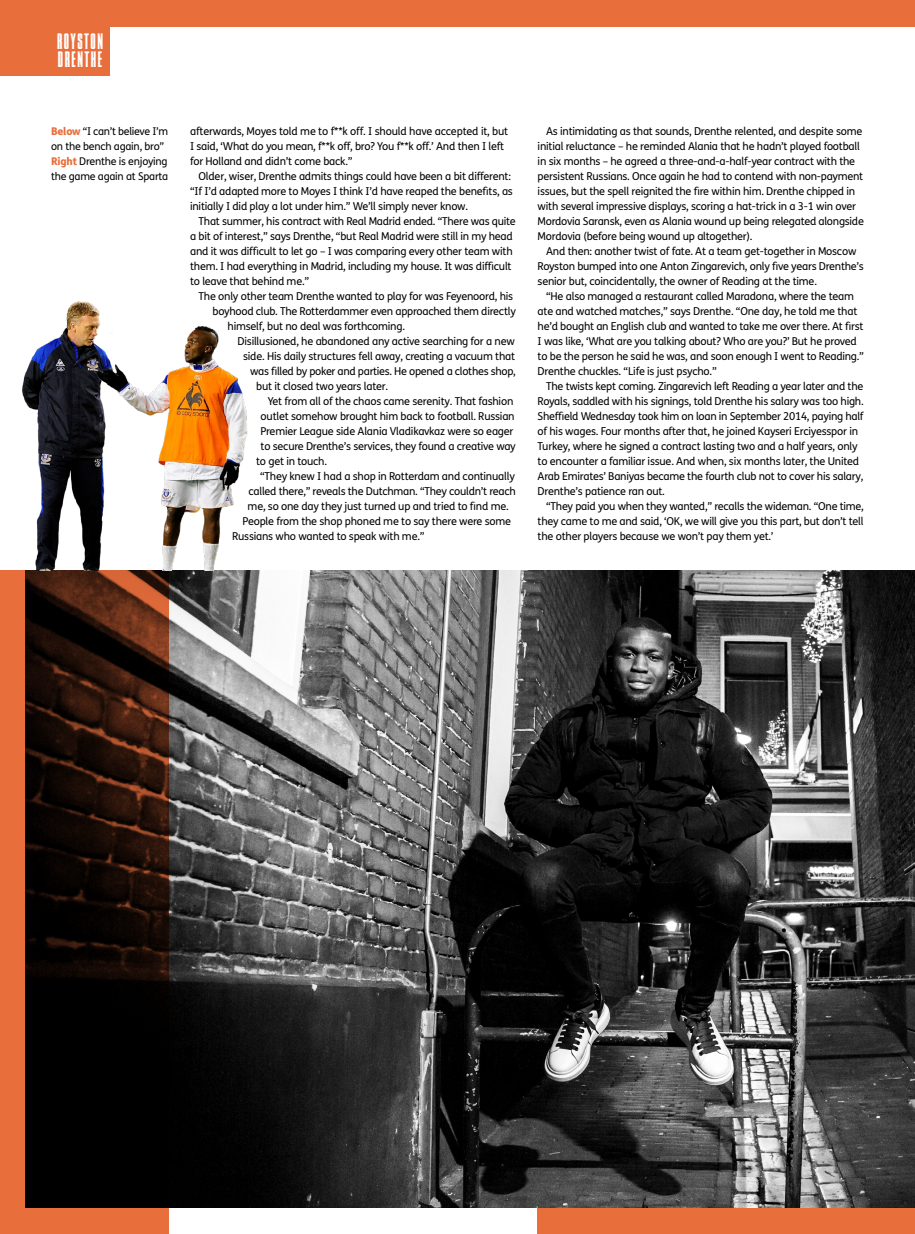
<style>
.page{position:relative;width:915px;height:1234px;background:#fff}
.page>*{position:absolute;margin:0;border:0;box-sizing:border-box;transform-origin:0 0}
.t1{font:21.3px/18.3px "TIMMONSNY";letter-spacing:.07em;color:#fff}
.t2{font:10.8px/15px "FS Me";letter-spacing:-.02em;color:#000}
.t3{font:10.65px/15px "FS Me";letter-spacing:-.02em;color:#000}
.s1{font-weight:800;color:#e86e3c}
</style>
<div class="page">
<div style="left:537px;top:1005px;width:377px;height:228px;background:#e86e3c"></div>
<img style="left:169px;top:570px;width:745px;height:637px">
<hr style="left:914px;top:120px;width:1px;height:345px;background:#dadada">
<div style="left:87px;top:0;width:827px;height:27px;background:#e86e3c"></div>
<div style="left:0;top:0;width:110px;height:75px;background:#e86e3c"></div>
<svg style="left:0;top:570px;width:169px;height:663px;background:#3e1d10"></svg>
<img style="left:22px;top:301px;width:226px;height:269px">
<h1 class="t1" style="left:57px;top:32px;width:47px">ROYSTON<br>DRENTHE</h1>
<p class="t3" style="left:51px;top:124px;width:119px"><span class="s1">Below</span> “I can’t believe I’m on the bench again, bro”<br><span class="s1">Right</span> Drenthe is enjoying the game again at Sparta</p>
<p class="t2" style="left:190px;top:124px;width:319px">afterwards, Moyes told me to f**k off. I should have accepted it, but<br>I said, ‘What do you mean, f**k off, bro? You f**k off.’ And then I left for Holland and didn’t come back.”</p>
<p class="t2" style="left:190px;top:168px;width:324px;text-indent:9px">Older, wiser, Drenthe admits things could have been a bit different: “If I’d adapted more to Moyes I think I’d have reaped the benefits, as initially I did play a lot under him.” We’ll simply never know.</p>
<p class="t2" style="left:190px;top:213px;width:327px;text-indent:9px">That summer, his contract with Real Madrid ended. “There was quite a bit of interest,” says Drenthe, “but Real Madrid were still in my head and it was difficult to let go – I was comparing every other team with them. I had everything in Madrid, including my house. It was difficult to leave that behind me.”</p>
<p class="t2" style="left:198px;top:288px;width:316px">The only other team Drenthe wanted to play for was Feyenoord, his</p>
<p class="t2" style="left:212px;top:303px;width:304px">boyhood club. The Rotterdammer even approached them directly</p>
<p class="t2" style="left:227px;top:318px;width:179px">himself, but no deal was forthcoming.</p>
<p class="t2" style="left:237px;top:333px;width:278px">Disillusioned, he abandoned any active searching for a new</p>
<p class="t2" style="left:243px;top:348px;width:273px">side. His daily structures fell away, creating a vacuum that</p>
<p class="t2" style="left:250px;top:363px;width:267px">was filled by poker and parties. He opened a clothes shop,</p>
<p class="t2" style="left:256px;top:378px;width:133px">but it closed two years later.</p>
<p class="t2" style="left:267px;top:393px;width:247px">Yet from all of the chaos came serenity. That fashion</p>
<p class="t2" style="left:260px;top:408px;width:255px">outlet somehow brought him back to football. Russian</p>
<p class="t2" style="left:260px;top:423px;width:254px">Premier League side Alania Vladikavkaz were so eager</p>
<p class="t2" style="left:260px;top:438px;width:256px">to secure Drenthe’s services, they found a creative way</p>
<p class="t2" style="left:256px;top:453px;width:72px">to get in touch.</p>
<p class="t2" style="left:260px;top:468px;width:256px">“They knew I had a shop in Rotterdam and continually</p>
<p class="t2" style="left:248px;top:483px;width:268px">called there,” reveals the Dutchman. “They couldn’t reach</p>
<p class="t2" style="left:247px;top:498px;width:262px">me, so one day they just turned up and tried to find me.</p>
<p class="t2" style="left:242px;top:513px;width:270px">People from the shop phoned me to say there were some</p>
<p class="t2" style="left:232px;top:528px;width:194px">Russians who wanted to speak with me.”</p>
<p class="t2" style="left:537px;top:124px;width:328px;text-indent:9px">As intimidating as that sounds, Drenthe relented, and despite some initial reluctance – he reminded Alania that he hadn’t played football in six months – he agreed a three-and-a-half-year contract with the persistent Russians. Once again he had to contend with non-payment issues, but the spell reignited the fire within him. Drenthe chipped in with several impressive displays, scoring a hat-trick in a 3-1 win over Mordovia Saransk, even as Alania wound up being relegated alongside Mordovia (before being wound up altogether).</p>
<p class="t2" style="left:537px;top:243px;width:327px;text-indent:9px">And then: another twist of fate. At a team get-together in Moscow<br>Royston bumped into one Anton Zingarevich, only five years Drenthe’s senior but, coincidentally, the owner of Reading at the time.</p>
<p class="t2" style="left:537px;top:288px;width:328px;text-indent:9px">“He also managed a restaurant called Maradona, where the team ate and watched matches,” says Drenthe. “One day, he told me that he’d bought an English club and wanted to take me over there. At first I was like, ‘What are you talking about? Who are you?’ But he proved to be the person he said he was, and soon enough I went to Reading.” Drenthe chuckles. “Life is just psycho.”</p>
<p class="t2" style="left:537px;top:378px;width:327px;text-indent:9px">The twists kept coming. Zingarevich left Reading a year later and the Royals, saddled with his signings, told Drenthe his salary was too high.<br>Sheffield Wednesday took him on loan in September 2014, paying half of his wages. Four months after that, he joined Kayseri Erciyesspor in Turkey, where he signed a contract lasting two and a half years, only to encounter a familiar issue. And when, six months later, the United Arab Emirates’ Baniyas became the fourth club not to cover his salary, Drenthe’s patience ran out.</p>
<p class="t2" style="left:537px;top:498px;width:327px;text-align:justify;text-indent:9px">“They paid you when they wanted,” recalls the wideman. “One time, they came to me and said, ‘OK, we will give you this part, but don’t tell the other players because we won’t pay them yet.’</p>
</div>
